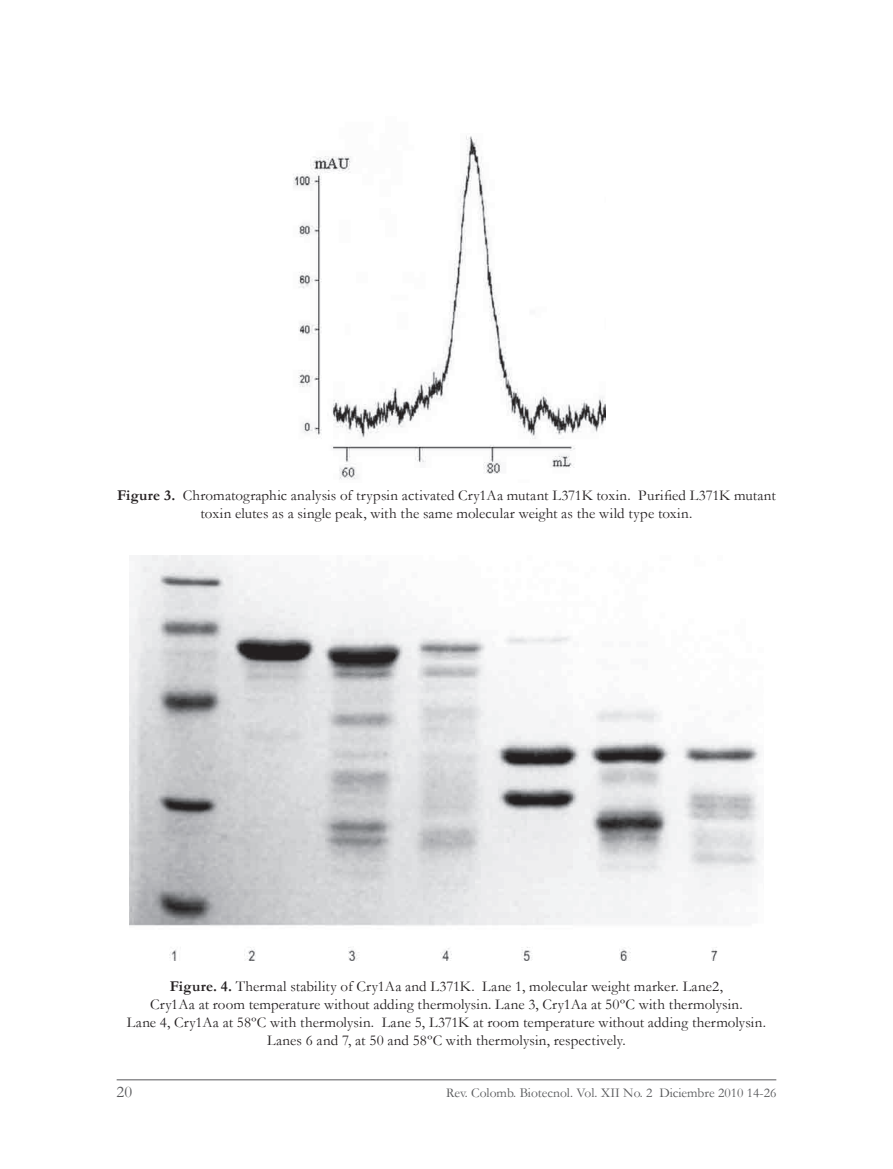
<style>
.page{position:relative;width:893px;height:1169px;background:#fff}
.page>*{position:absolute;margin:0;border:0;box-sizing:border-box;transform-origin:0 0}
.t1{font:16.5px "Garamond";color:#57585a}
.t2{font:15px/18px "Garamond";letter-spacing:.01em;color:#231f20;text-align:center}
.t3{font:13.5px "Garamond";color:#57585a}
.s1{font-weight:700}
</style>
<div class="page">
<hr style="left:117px;top:1079px;width:659px;height:1px;background:#57585a">
<img style="left:293px;top:136px;width:312px;height:344px">
<img style="left:130px;top:555px;width:630px;height:405px">
<p class="t2" style="left:117px;top:486px;width:660px"><span class="s1">Figure 3.</span> Chromatographic analysis of trypsin activated Cry1Aa mutant L371K toxin. Purified L371K mutant toxin elutes as a single peak, with the same molecular weight as the wild type toxin.</p>
<p class="t2" style="left:127px;top:976px;width:640px"><span class="s1">Figure. 4.</span> Thermal stability of Cry1Aa and L371K. Lane 1, molecular weight marker. Lane2,<br>Cry1Aa at room temperature without adding thermolysin. Lane 3, Cry1Aa at 50ºC with thermolysin.<br>Lane 4, Cry1Aa at 58ºC with thermolysin. Lane 5, L371K at room temperature without adding thermolysin.<br>Lanes 6 and 7, at 50 and 58ºC with thermolysin, respectively.</p>
<p class="t1" style="left:117px;top:1081px;width:17px">20</p>
<p class="t3" style="left:446px;top:1083px;width:331px">Rev. Colomb. Biotecnol. Vol. XII No. 2 Diciembre 2010 14-26</p>
</div>
